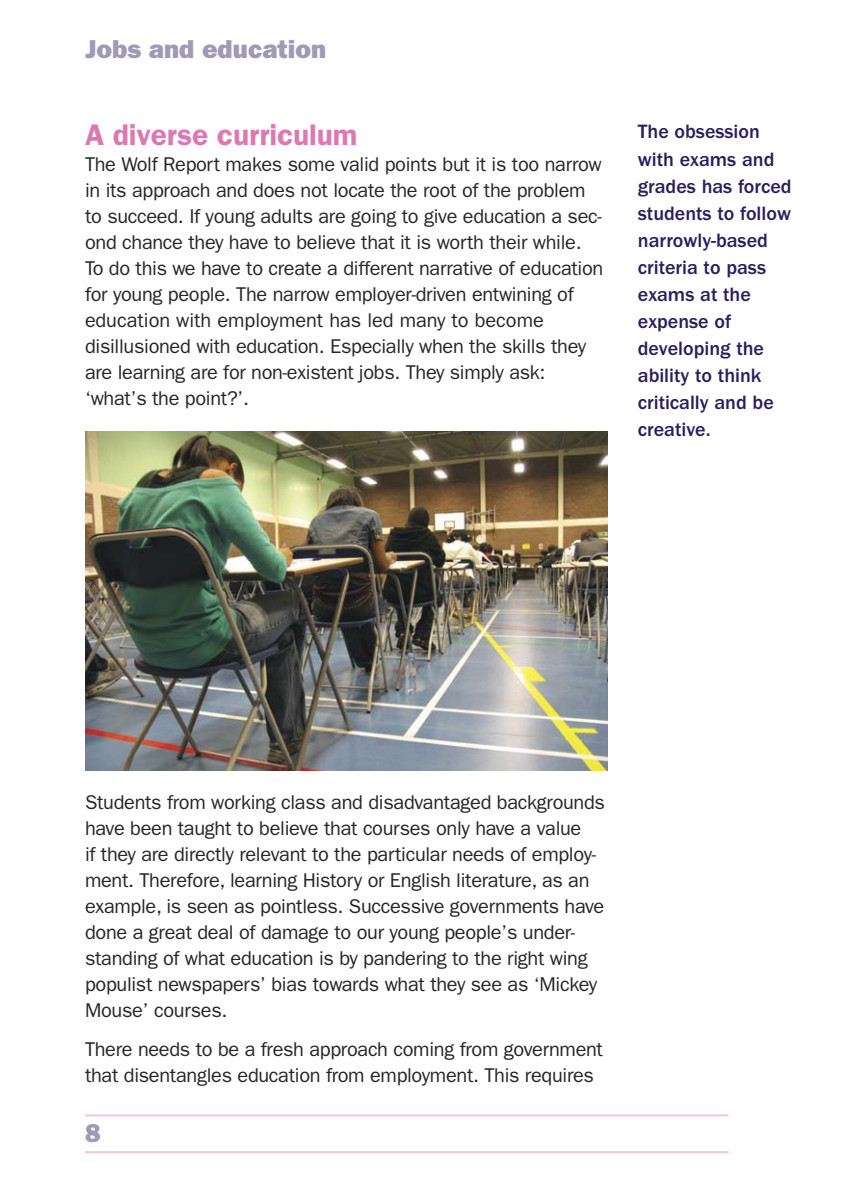
<style>
.page{position:relative;width:842px;height:1191px;background:#fff}
.page>*{position:absolute;margin:0;border:0;box-sizing:border-box;transform-origin:0 0}
.t1{font:600 30px "Franklin Gothic";letter-spacing:-.005em;color:#dc78b3}
.t2{font:800 26px "Franklin Gothic";color:#a09ab6}
.t3{font:20px/26px "Franklin Gothic";letter-spacing:-.015em;color:#272627}
.t4{font:500 20px/27px "Franklin Gothic";color:#2b1e5d}
</style>
<div class="page">
<hr style="left:85px;top:1114px;width:644px;height:2px;background:#f0c5df">
<hr style="left:85px;top:1151px;width:644px;height:2px;background:#f0c5df">
<img style="left:85px;top:431px;width:523px;height:340px">
<h2 class="t2" style="left:85px;top:40px;width:243px">Jobs and education</h2>
<h1 class="t1" style="left:85px;top:125px;width:274px">A diverse curriculum</h1>
<p class="t3" style="left:85px;top:153px;width:520px">The Wolf Report makes some valid points but it is too narrow in its approach and does not locate the root of the problem to succeed. If young adults are going to give education a sec&shy;ond chance they have to believe that it is worth their while.<br>To do this we have to create a different narrative of education for young people. The narrow employer-driven entwining of education with employment has led many to become disillusioned with education. Especially when the skills they are learning are for non-existent jobs. They simply ask: ‘what’s the point?’.</p>
<p class="t4" style="left:638px;top:120px;width:155px">The obsession with exams and grades has forced students to follow narrowly-based criteria to pass exams at the expense of developing the ability to think critically and be creative.</p>
<p class="t3" style="left:85px;top:790px;width:521px">Students from working class and disadvantaged backgrounds have been taught to believe that courses only have a value<br>if they are directly relevant to the particular needs of employ&shy;ment. Therefore, learning History or English literature, as an example, is seen as pointless. Successive governments have done a great deal of damage to our young people’s under&shy;standing of what education is by pandering to the right wing populist newspapers’ bias towards what they see as ‘Mickey Mouse’ courses.</p>
<p class="t3" style="left:85px;top:1037px;width:519px">There needs to be a fresh approach coming from government that disentangles education from employment. This requires</p>
<h2 class="t2" style="left:85px;top:1124px;width:17px">8</h2>
</div>
